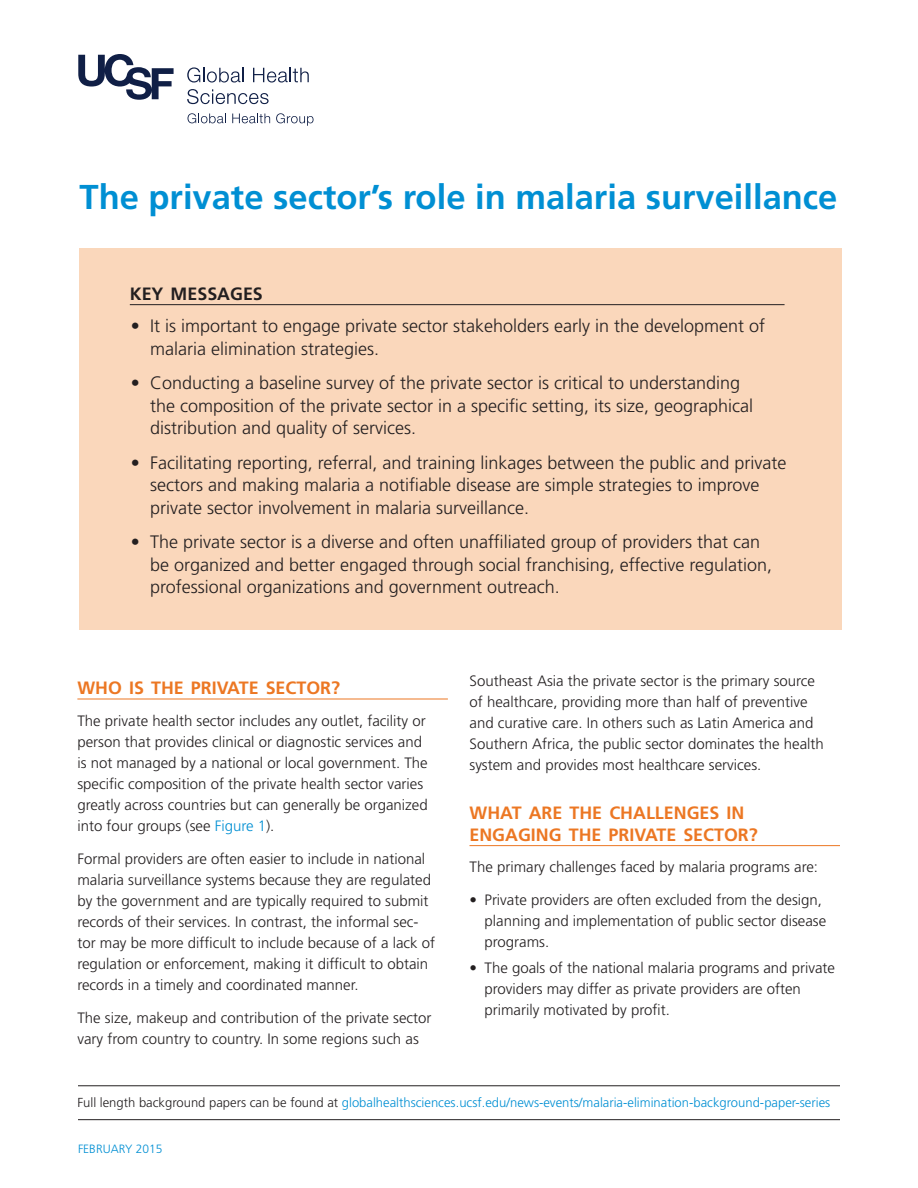
<style>
.page{position:relative;width:918px;height:1188px;background:#fff}
.page>*{position:absolute;margin:0;border:0;box-sizing:border-box;transform-origin:0 0}
.t1{font:700 34.5px "Frutiger LT Std";color:#008fd3}
.t2{font:300 18px/22.5px "Frutiger LT Std";color:#231f20}
.t3{font:700 17.85px/21.8px "Frutiger LT Std";color:#ec7723}
.t4{font:700 17.85px "Frutiger LT Std";color:#231f20}
.t5{font:300 15px/21px "Frutiger LT Std";color:#231f20}
.t6{font:300 13.05px "Frutiger LT Std";color:#008fd3}
.t7{font:300 12px "Frutiger LT Std";color:#008fd3}
.s1{font-size:18px}
.s2{color:#008fd3}
.s3{color:#231f20}
</style>
<div class="page">
<hr style="left:78px;top:1085px;width:762px;height:1px;background:#231f20">
<hr style="left:78px;top:1119px;width:762px;height:1px;background:#231f20">
<div style="left:80px;top:249px;width:762px;height:381px;background:#fad7bb"></div>
<hr style="left:130px;top:304px;width:655px;height:1px;background:#231f20">
<hr style="left:77px;top:699px;width:371px;height:1px;background:#ec7723">
<hr style="left:470px;top:845px;width:370px;height:1px;background:#ec7723">
<svg style="left:187px;top:67px;width:57px;height:16px"></svg>
<svg style="left:253px;top:68px;width:56px;height:15px"></svg>
<svg style="left:187px;top:89px;width:82px;height:15px"></svg>
<svg style="left:188px;top:113px;width:38px;height:10px"></svg>
<svg style="left:232px;top:114px;width:38px;height:9px"></svg>
<svg style="left:276px;top:113px;width:38px;height:13px"></svg>
<svg style="left:78px;top:54px;width:96px;height:46px"></svg>
<h1 class="t1" style="left:80px;top:177px;width:759px">The private sector’s role in malaria surveillance</h1>
<p class="t4" style="left:130px;top:283px;width:135px">KEY MESSAGES</p>
<p class="t2" style="left:150px;top:315px;width:617px;text-indent:-19px">• It is important to engage private sector stakeholders early in the development of malaria elimination strategies.</p>
<p class="t2" style="left:150px;top:372px;width:605px;text-indent:-19px">• Conducting a baseline survey of the private sector is critical to understanding the composition of the private sector in a specific setting, its size, geographical distribution and quality of services.</p>
<p class="t2" style="left:150px;top:451px;width:638px;text-indent:-19px">• Facilitating reporting, referral, and training linkages between the public and private sectors and making malaria a notifiable disease are simple strategies to improve private sector involvement in malaria surveillance.</p>
<p class="t2" style="left:150px;top:531px;width:624px;text-indent:-19px">• The private sector is a diverse and often unaffiliated group of providers that can be organized and better engaged through social franchising, effective regulation, professional organizations and government outreach.</p>
<p class="t3" style="left:77px;top:677px;width:264px">WHO IS THE PRIVATE SECTOR<span class="s1">?</span></p>
<p class="t5" style="left:77px;top:710px;width:352px">The private health sector includes any outlet, facility or person that provides clinical or diagnostic services and is not managed by a national or local government. The specific composition of the private health sector varies greatly across countries but can generally be organized into four groups (see <span class="s2">Figure 1</span>).</p>
<p class="t5" style="left:77px;top:848px;width:359px">Formal providers are often easier to include in national malaria surveillance systems because they are regulated by the government and are typically required to submit records of their services. In contrast, the informal sec&shy;tor may be more difficult to include because of a lack of regulation or enforcement, making it difficult to obtain records in a timely and coordinated manner.</p>
<p class="t5" style="left:77px;top:1007px;width:356px">The size, makeup and contribution of the private sector vary from country to country. In some regions such as</p>
<p class="t5" style="left:470px;top:671px;width:356px">Southeast Asia the private sector is the primary source of healthcare, providing more than half of preventive and curative care. In others such as Latin America and Southern Africa, the public sector dominates the health system and provides most healthcare services.</p>
<p class="t3" style="left:470px;top:802px;width:290px">WHAT ARE THE CHALLENGES IN<br>ENGAGING THE PRIVATE SECTOR<span class="s1">?</span></p>
<p class="t5" style="left:470px;top:857px;width:350px">The primary challenges faced by malaria programs are:</p>
<p class="t5" style="left:484px;top:890px;width:343px;text-indent:-15px">• Private providers are often excluded from the design, planning and implementation of public sector disease programs.</p>
<p class="t5" style="left:484px;top:957px;width:352px;text-indent:-15px">• The goals of the national malaria programs and private providers may differ as private providers are often primarily motivated by profit.</p>
<p class="t6" style="left:77px;top:1096px;width:754px"><span class="s3">Full length background papers can be found at</span> globalhealthsciences.ucsf.edu/news-events/malaria-elimination-background-paper-series</p>
<p class="t7" style="left:78px;top:1142px;width:86px">FEBRUARY 2015</p>
</div>
